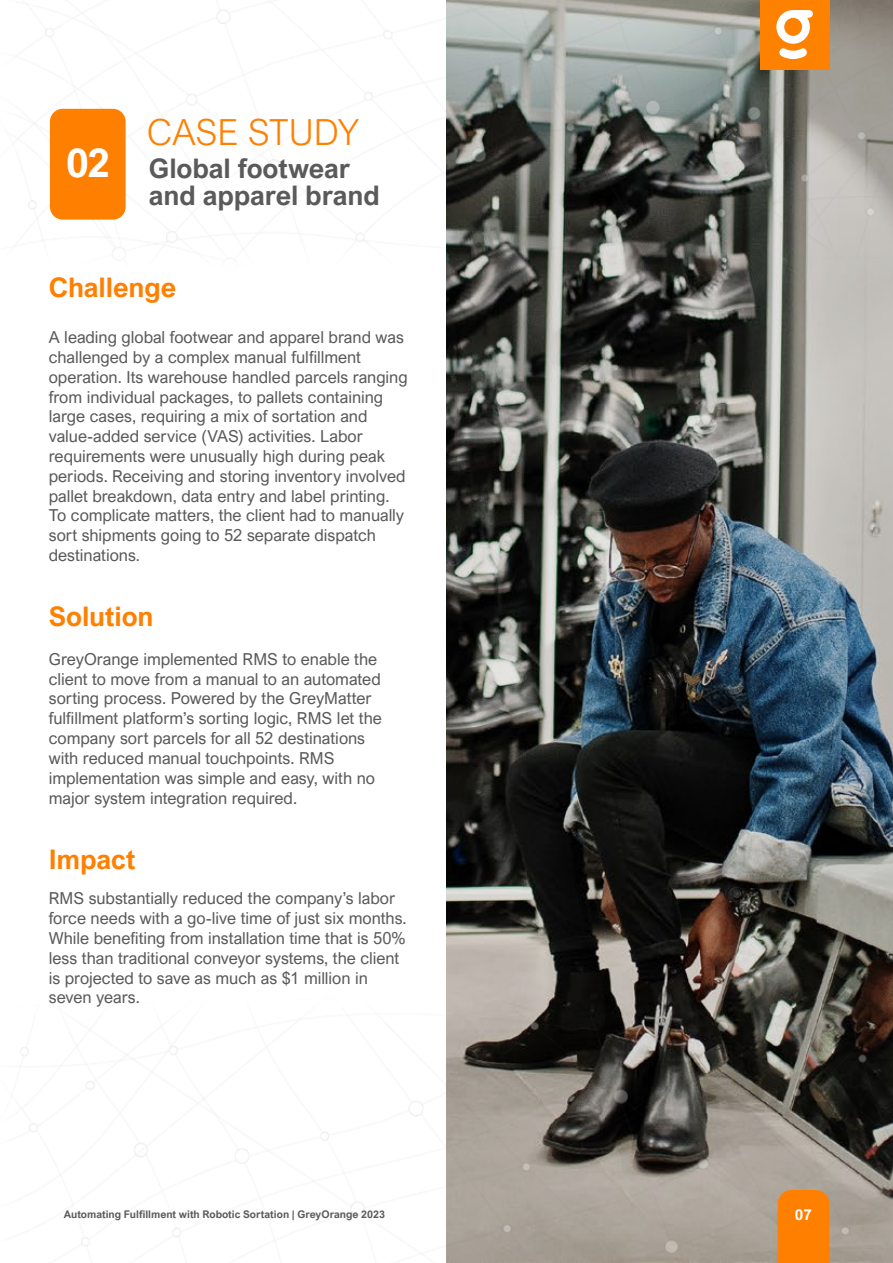
<style>
.page{position:relative;width:893px;height:1263px;background:#fff}
.page>*{position:absolute;margin:0;border:0;box-sizing:border-box;transform-origin:0 0}
.t1{font:300 36px "Arial Nova";color:#ff8000}
.t2{font:700 27px/27px "Arial Nova";letter-spacing:-.005em;color:#5a5a5a}
.t3{font:700 27px "Arial Nova";letter-spacing:-.005em;color:#ff8000}
.t4{font:16.5px/19.8px "Arial Nova";color:#5a5a5a}
.t5{font:700 15px "Arial Nova";color:#fff}
.t6{font:700 10.5px "Arial Nova";color:#5b5b5b}
.s1{font-size:40.05px;color:#fff}
</style>
<div class="page">
<img style="left:446px;top:320px;width:447px;height:623px">
<img style="left:25px;top:0;width:868px;height:320px">
<img style="left:20px;top:943px;width:873px;height:320px">
<div style="left:50px;top:109px;width:76px;height:111px;background:#ff8000;border-radius:13px"></div>
<div style="left:778px;top:1190px;width:51px;height:73px;background:#ff8000"></div>
<div style="left:760px;top:0;width:69px;height:69px;background:#ff8100"></div>
<svg style="left:776px;top:10px;width:37px;height:49px"></svg>
<h1 class="t1" style="left:147px;top:112px;width:214px">CASE STUDY</h1>
<h2 class="t2" style="left:149px;top:155px;width:233px;text-indent:-83px"><span class="s1">02</span> Global footwear and apparel brand</h2>
<h2 class="t3" style="left:49px;top:272px;width:129px">Challenge</h2>
<p class="t4" style="left:49px;top:327px;width:360px">A leading global footwear and apparel brand was challenged by a complex manual fulfillment operation. Its warehouse handled parcels ranging from individual packages, to pallets containing large cases, requiring a mix of sortation and value-added service (VAS) activities. Labor requirements were unusually high during peak periods. Receiving and storing inventory involved pallet breakdown, data entry and label printing.<br>To complicate matters, the client had to manually sort shipments going to 52 separate dispatch destinations.</p>
<h2 class="t3" style="left:49px;top:601px;width:106px">Solution</h2>
<p class="t4" style="left:49px;top:649px;width:335px">GreyOrange implemented RMS to enable the client to move from a manual to an automated sorting process. Powered by the GreyMatter fulfillment platform’s sorting logic, RMS let the company sort parcels for all 52 destinations with reduced manual touchpoints. RMS implementation was simple and easy, with no major system integration required.</p>
<h2 class="t3" style="left:49px;top:844px;width:88px">Impact</h2>
<p class="t4" style="left:49px;top:889px;width:359px">RMS substantially reduced the company’s labor force needs with a go-live time of just six months.<br>While benefiting from installation time that is 50% less than traditional conveyor systems, the client is projected to save as much as $1 million in seven years.</p>
<p class="t6" style="left:64px;top:1208px;width:323px">Automating Fulfillment with Robotic Sortation | GreyOrange 2023</p>
<p class="t5" style="left:795px;top:1205px;width:19px">07</p>
</div>
